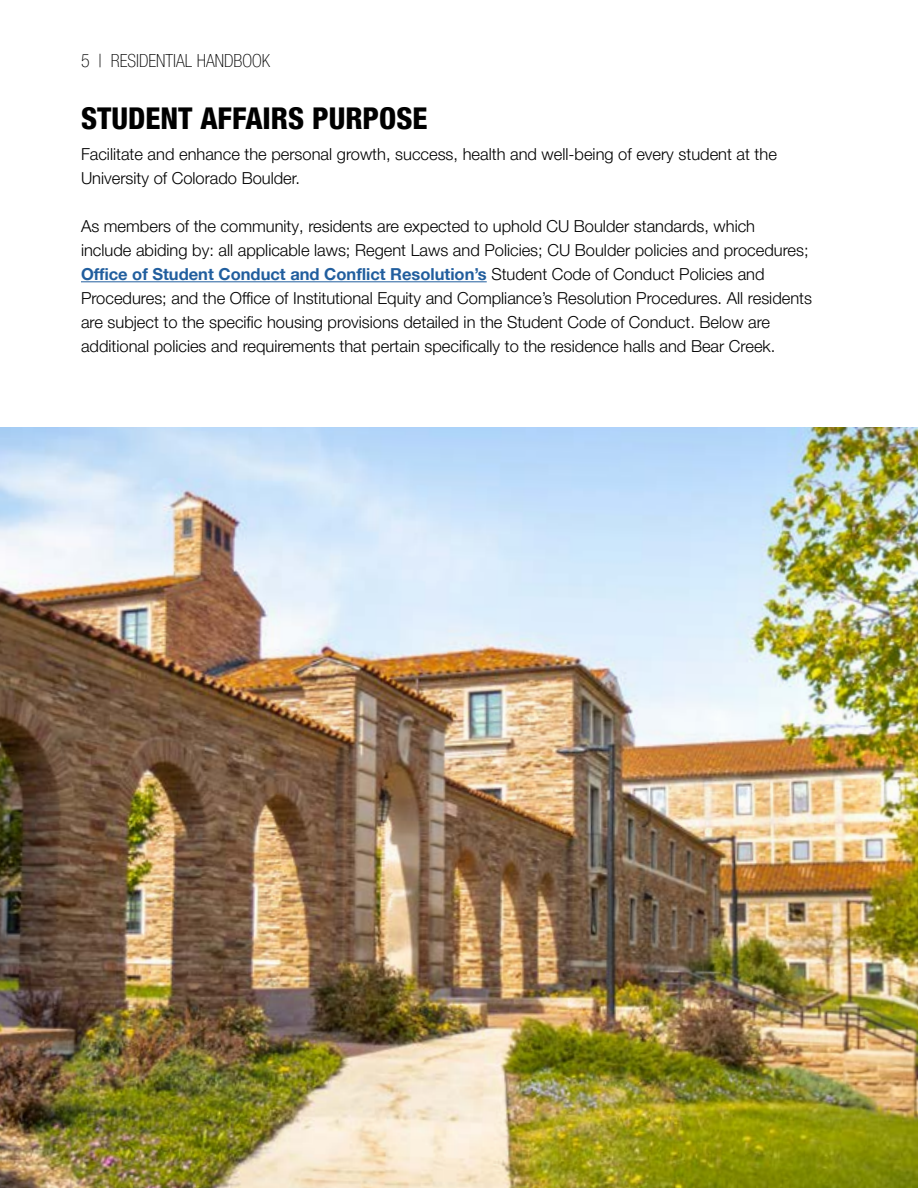
<style>
.page{position:relative;width:918px;height:1188px;background:#fff}
.page>*{position:absolute;margin:0;border:0;box-sizing:border-box;transform-origin:0 0}
.t1{font:800 condensed 30px "Helvetica Neue LT Pro";color:#000}
.t2{font:100 condensed 18px "Helvetica Neue LT Pro";color:#000}
.t3{font:300 16.5px/24px "Helvetica Neue LT Pro";color:#000}
.s1{font-weight:700;color:#215e9e}
</style>
<div class="page">
<img style="left:0;top:428px;width:918px;height:760px">
<hr style="left:81px;top:281px;width:406px;height:1px;background:#215e9e">
<p class="t2" style="left:81px;top:50px;width:191px">5 | RESIDENTIAL HANDBOOK</p>
<h1 class="t1" style="left:81px;top:100px;width:348px">STUDENT AFFAIRS PURPOSE</h1>
<p class="t3" style="left:81px;top:142px;width:697px">Facilitate and enhance the personal growth, success, health and well-being of every student at the<br>University of Colorado Boulder.</p>
<p class="t3" style="left:81px;top:214px;width:733px">As members of the community, residents are expected to uphold CU Boulder standards, which<br>include abiding by: all applicable laws; Regent Laws and Policies; CU Boulder policies and procedures; <span class="s1">Office of Student Conduct and Conflict Resolution’s</span> Student Code of Conduct Policies and Procedures; and the Office of Institutional Equity and Compliance’s Resolution Procedures. All residents are subject to the specific housing provisions detailed in the Student Code of Conduct. Below are additional policies and requirements that pertain specifically to the residence halls and Bear Creek.</p>
</div>
